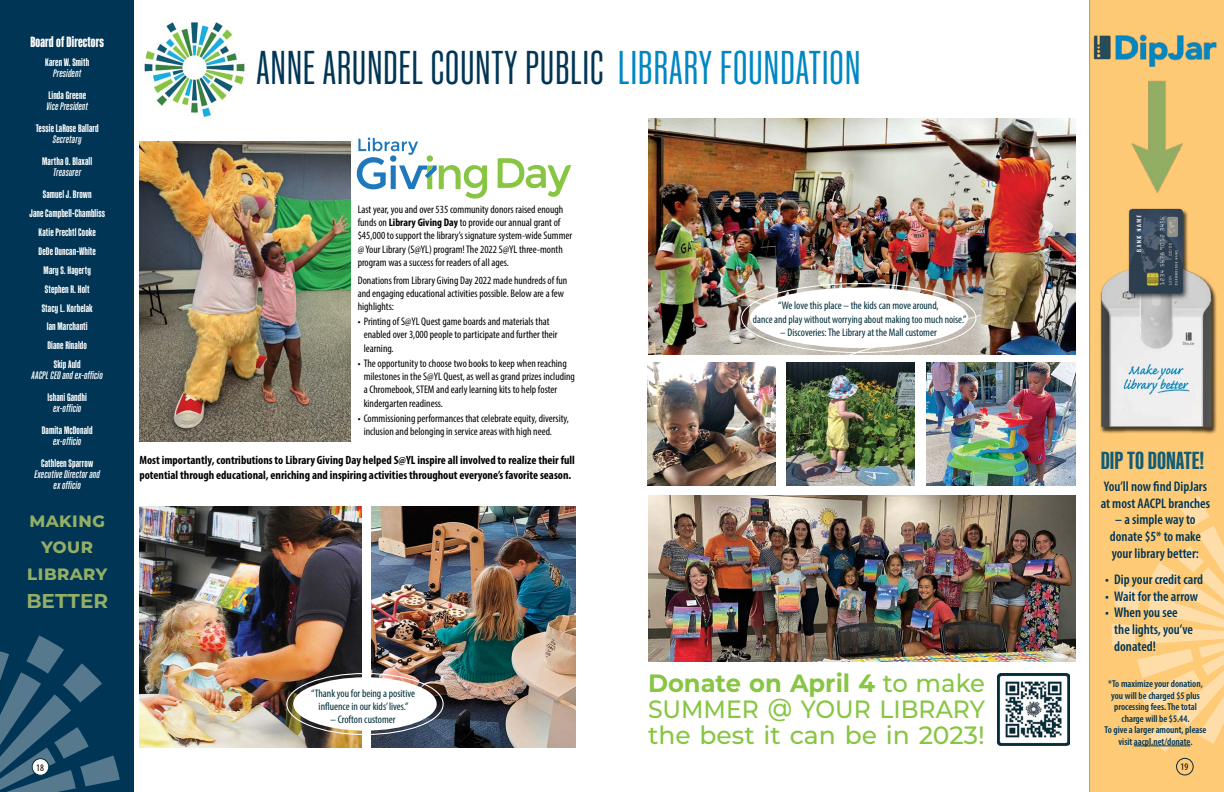
<style>
.page{position:relative;width:1224px;height:792px;background:#fff}
.page>*{position:absolute;margin:0;border:0;box-sizing:border-box;transform-origin:0 0}
.t1{font:48px "Kaneda Gothic";letter-spacing:.01em;color:#003555}
.FDN_LGD_head{font:500 25px/26px "Montserrat";color:#87c543;text-align:justify}
.Kaneda_center_subhea{font:700 25px "Kaneda Gothic";color:#115c76;scale:1.1 1}
.Headline_Monserrat_H{font:700 20px "Montserrat";color:#93ae65}
.BOT_head_centered_p{font:800 15px "Kaneda Gothic";letter-spacing:.01em;color:#fff}
.body_semi_cen{font:600 condensed 14px/16.8px "Myriad Pro";color:#003555}
.body_semi{font:600 condensed 14px/16.8px "Myriad Pro";color:#003555}
.body_text{font:700 condensed 12px/14.4px "Myriad Pro";color:#000}
.body_text-2{font:condensed 11px/13.2px "Myriad Pro";color:#000}
.Board_names{font:700 11px "Kaneda Gothic";letter-spacing:.01em;color:#fff}
.body_text-3{font:condensed 11px/13.2px "Myriad Pro";color:#012d3a;text-align:center}
.Board_titles{font:italic 500 11px/11px "Kaneda Gothic";letter-spacing:.01em;color:#fff;text-align:center}
.body_semi_cen-2{font:600 condensed 10px/11.5px "Myriad Pro";color:#003555;text-align:center}
.body_cen_p{font:condensed 10px "Myriad Pro";color:#000}
.s1{color:#fff}
.s2{font-weight:700}
</style>
<div class="page">
<div style="left:0;top:0;width:134px;height:792px;background:#003555"></div>
<img style="left:144px;top:21px;width:102px;height:97px">
<div style="left:1089px;top:0;width:135px;height:792px;background:#feca76"></div>
<svg style="left:0;top:635px;width:120px;height:157px"></svg>
<svg style="left:1112px;top:496px;width:112px;height:256px;background:#fdd086"></svg>
<img style="left:1090px;top:0;width:134px;height:446px">
<img style="left:648px;top:495px;width:428px;height:166px">
<img style="left:648px;top:362px;width:128px;height:124px">
<img style="left:648px;top:118px;width:427px;height:237px">
<img style="left:139px;top:506px;width:223px;height:242px">
<img style="left:372px;top:506px;width:204px;height:242px">
<img style="left:139px;top:141px;width:211px;height:300px">
<img style="left:926px;top:362px;width:150px;height:124px">
<img style="left:787px;top:362px;width:128px;height:124px">
<div style="left:293px;top:677px;width:144px;height:54px;background:#fff;border-radius:50%"></div>
<svg style="left:498px;top:158px;width:73px;height:39px"></svg>
<svg style="left:357px;top:138px;width:130px;height:61px"></svg>
<img style="left:998px;top:673px;width:72px;height:73px">
<div style="left:750px;top:288px;width:218px;height:60px;background:#fff;border-radius:50%"></div>
<hr style="left:1134px;top:746px;width:56px;height:1px;background:#003555">
<div style="left:1176px;top:758px;width:17px;height:17px;border:1px solid #012d3a;border-radius:50%"></div>
<div style="left:32px;top:759px;width:17px;height:16px;background:#fff;border-radius:50%"></div>
<div style="left:32px;top:758px;width:17px;height:17px;border:1px solid #012d3a;border-radius:50%"></div>
<p class="BOT_head_centered_p" style="left:30px;top:34px;width:75px">Board of Directors</p>
<p class="Board_names" style="left:45px;top:56px;width:46px">Karen W. Smith</p>
<p class="Board_titles" style="left:53px;top:68px;width:29px">President</p>
<p class="Board_names" style="left:48px;top:89px;width:39px">Linda Greene</p>
<p class="Board_titles" style="left:46px;top:101px;width:43px">Vice President</p>
<p class="Board_names" style="left:36px;top:122px;width:64px">Tessie LaRose Ballard</p>
<p class="Board_titles" style="left:53px;top:134px;width:30px">Secretary</p>
<p class="Board_names" style="left:42px;top:155px;width:51px">Martha O. Blaxall</p>
<p class="Board_titles" style="left:53px;top:167px;width:29px">Treasurer</p>
<p class="Board_names" style="left:43px;top:188px;width:50px">Samuel J. Brown</p>
<p class="Board_names" style="left:30px;top:207px;width:77px">Jane Campbell-Chambliss</p>
<p class="Board_names" style="left:39px;top:226px;width:59px">Katie Prechtl Cooke</p>
<p class="Board_names" style="left:39px;top:245px;width:59px">DeDe Duncan-White</p>
<p class="Board_names" style="left:44px;top:264px;width:49px">Mary S. Hagerty</p>
<p class="Board_names" style="left:45px;top:283px;width:46px">Stephen R. Holt</p>
<p class="Board_names" style="left:42px;top:302px;width:53px">Stacy L. Korbelak</p>
<p class="Board_names" style="left:47px;top:321px;width:42px">Ian Marchanti</p>
<p class="Board_names" style="left:47px;top:340px;width:41px">Diane Rinaldo</p>
<p class="Board_names" style="left:54px;top:358px;width:28px">Skip Auld</p>
<p class="Board_titles" style="left:32px;top:370px;width:73px">AACPL CEO and ex-officio</p>
<p class="Board_names" style="left:48px;top:391px;width:41px">Ishani Gandhi</p>
<p class="Board_titles" style="left:53px;top:403px;width:30px">ex-officio</p>
<p class="Board_names" style="left:42px;top:424px;width:52px">Damita McDonald</p>
<p class="Board_titles" style="left:53px;top:436px;width:30px">ex-officio</p>
<p class="Board_names" style="left:41px;top:457px;width:54px">Cathleen Sparrow</p>
<p class="Board_titles" style="left:34px;top:469px;width:67px">Executive Director and ex officio</p>
<h1 class="Headline_Monserrat_H" style="left:29px;top:505px;width:78px">making</h1>
<h1 class="Headline_Monserrat_H" style="left:41px;top:532px;width:54px">your</h1>
<h1 class="Headline_Monserrat_H" style="left:27px;top:558px;width:82px">library</h1>
<h1 class="Headline_Monserrat_H" style="left:26px;top:587px;width:83px">BETTER</h1>
<p class="t1" style="left:256px;top:41px;width:606px">ANNE ARUNDEL COUNTY PUBLIC <span class="s1">LIBRARY FOUNDATION</span></p>
<p class="body_text-2" style="left:358px;top:203px;width:216px">Last year, you and over 535 community donors raised enough funds on <span class="s2">Library Giving Day</span> to provide our annual grant of $45,000 to support the library’s signature system-wide Summer @ Your Library (S@YL) program! The 2022 S@YL three-month program was a success for readers of all ages.</p>
<p class="body_text-2" style="left:358px;top:273px;width:211px">Donations from Library Giving Day 2022 made hundreds of fun and engaging educational activities possible. Below are a few highlights:</p>
<p class="body_text-2" style="left:364px;top:315px;width:196px;text-indent:-6px">• Printing of S@YL Quest game boards and materials that enabled over 3,000 people to participate and further their learning.</p>
<p class="body_text-2" style="left:364px;top:357px;width:213px;text-indent:-6px">• The opportunity to choose two books to keep when reaching milestones in the S@YL Quest, as well as grand prizes including a Chromebook, STEM and early learning kits to help foster kindergarten readiness.</p>
<p class="body_text-2" style="left:364px;top:412px;width:207px;text-indent:-6px">• Commissioning performances that celebrate equity, diversity, inclusion and belonging in service areas with high need.</p>
<p class="body_text" style="left:139px;top:453px;width:437px">Most importantly, contributions to Library Giving Day helped S@YL inspire all involved to realize their full potential through educational, enriching and inspiring activities throughout everyone’s favorite season.</p>
<p class="body_text-3" style="left:753px;top:299px;width:215px">“We love this place – the kids can move around,<br>dance and play without worrying about making too much noise.”</p>
<p class="body_text-3" style="left:780px;top:325px;width:158px">– Discoveries: The Library at the Mall customer</p>
<p class="body_text-3" style="left:311px;top:687px;width:105px">“Thank you for being a positive influence in our kids’ lives.”</p>
<p class="body_text-3" style="left:331px;top:713px;width:67px">– Crofton customer</p>
<h2 class="FDN_LGD_head" style="left:648px;top:669px;width:338px"><span class="s2">Donate on April 4</span> to make SUMMER @ YOUR LIBRARY the best it can be in 2023!</h2>
<h2 class="Kaneda_center_subhea" style="left:1101px;top:447px;width:96px">DIP TO DONATE!</h2>
<p class="body_semi_cen" style="left:1101px;top:477px;width:111px">You’ll now find DipJars at most AACPL branches</p>
<p class="body_semi_cen" style="left:1110px;top:511px;width:93px;text-align:center">– a simple way to donate $5* to make your library better:</p>
<p class="body_semi" style="left:1105px;top:570px;width:99px">• Dip your credit card</p>
<p class="body_semi" style="left:1105px;top:587px;width:94px">• Wait for the arrow</p>
<p class="body_semi" style="left:1114px;top:604px;width:80px;text-indent:-9px">• When you see the lights, you’ve donated!</p>
<p class="body_semi_cen-2" style="left:1108px;top:678px;width:96px">*To maximize your donation, you will be charged $5 plus processing fees. The total charge will be $5.44.</p>
<p class="body_semi_cen-2" style="left:1105px;top:724px;width:103px">To give a larger amount, please visit aacpl.net/donate.</p>
<p class="body_cen_p" style="left:36px;top:761px;width:9px">18</p>
<p class="body_cen_p" style="left:1181px;top:761px;width:9px">19</p>
</div>
